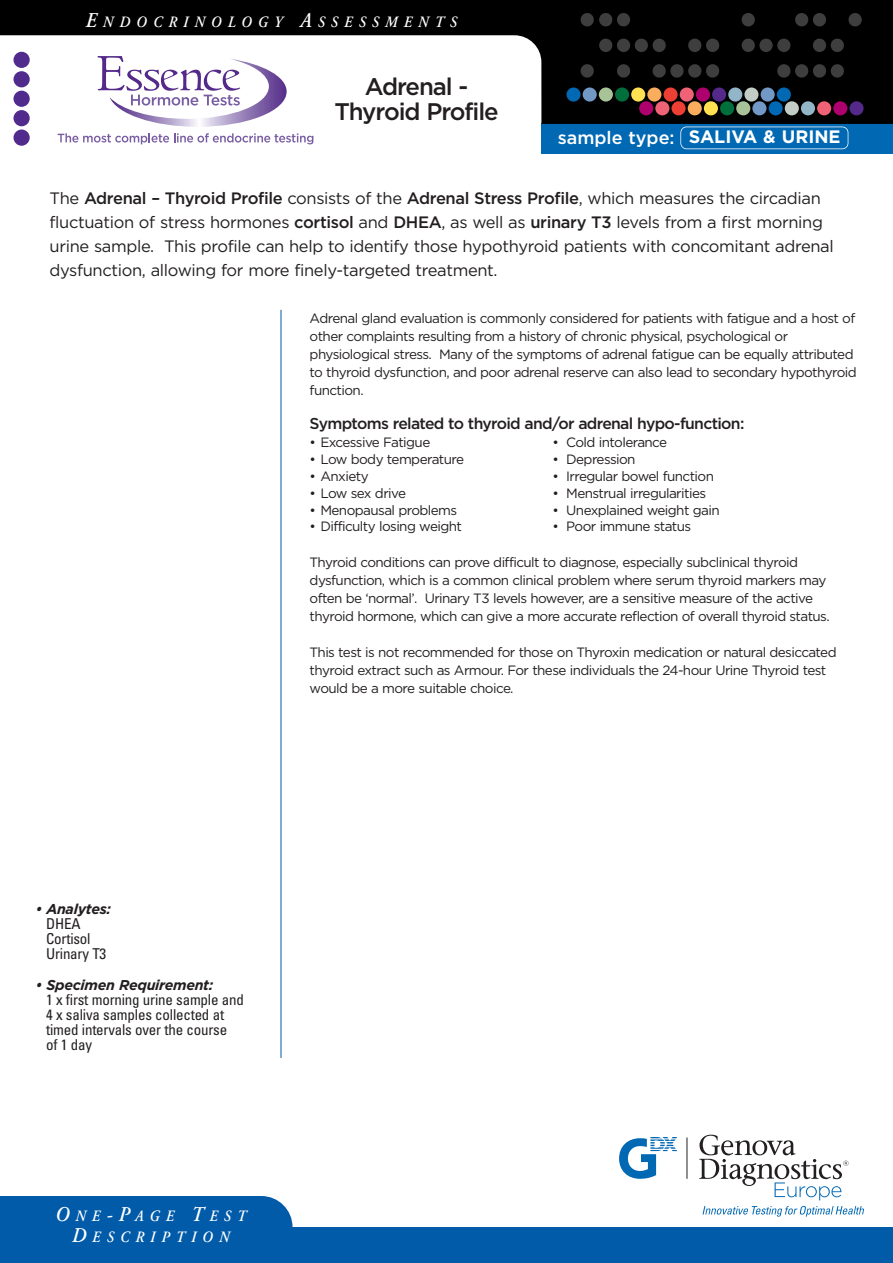
<style>
.page{position:relative;width:893px;height:1263px;background:#fff}
.page>*{position:absolute;margin:0;border:0;box-sizing:border-box;transform-origin:0 0}
.t1{font:500 24px/25.5px "Gotham";letter-spacing:-.045em;color:#231f20;text-align:center}
.t2{font:700 18px "Gotham";color:#fff}
.t3{font:500 18px "Gotham";color:#fff}
.t4{font:16.5px/24px "Gotham";letter-spacing:-.02em;color:#231f20}
.t5{font:500 15.75px "Gotham";letter-spacing:-.045em;color:#231f20}
.t6{font:italic 600 15.75px/21px "Adobe Garamond";letter-spacing:.435em;color:#fff;text-align:center;scale:.9 1}
.t7{font:condensed 15px/15px "Univers";letter-spacing:-.015em;color:#231f20}
.t8{font:italic 700 14.25px "Gotham";letter-spacing:-.02em;color:#231f20}
.t9{font:13.5px/18px "Gotham";letter-spacing:-.045em;color:#231f20}
.s1{font-size:21px}
.s2{font-weight:500}
</style>
<div class="page">
<div style="left:541px;top:123px;width:352px;height:30px;background:#0168b3"></div>
<svg style="left:0;top:0;width:893px;height:124px;fill:#000"></svg>
<div style="left:230px;top:1196px;width:62px;height:62px;background:#015ba9;border-radius:50%"></div>
<hr style="left:687px;top:1137px;width:1px;height:42px;background:#231f20">
<svg style="left:619px;top:1137px;width:58px;height:42px"></svg>
<svg style="left:699px;top:1135px;width:150px;height:65px"></svg>
<svg style="left:703px;top:1206px;width:161px;height:11px"></svg>
<img style="left:581px;top:14px;width:280px;height:64px">
<div style="left:0;top:1227px;width:893px;height:36px;background:#015ba9"></div>
<div style="left:566px;top:87px;width:15px;height:15px;background:#0168b3;border-radius:50%"></div>
<div style="left:583px;top:87px;width:14px;height:15px;background:#7299c6;border-radius:50%"></div>
<div style="left:599px;top:87px;width:14px;height:15px;background:#a9c399;border-radius:50%"></div>
<div style="left:615px;top:87px;width:14px;height:15px;background:#006f3c;border-radius:50%"></div>
<div style="left:631px;top:87px;width:14px;height:15px;background:#ffe152;border-radius:50%"></div>
<div style="left:647px;top:87px;width:14px;height:15px;background:#faae5d;border-radius:50%"></div>
<div style="left:663px;top:87px;width:15px;height:15px;background:#ee3f34;border-radius:50%"></div>
<div style="left:680px;top:87px;width:14px;height:15px;background:#f06377;border-radius:50%"></div>
<div style="left:696px;top:87px;width:14px;height:15px;background:#af016e;border-radius:50%"></div>
<div style="left:712px;top:87px;width:14px;height:15px;background:#542989;border-radius:50%"></div>
<div style="left:728px;top:87px;width:14px;height:15px;background:#92b6c7;border-radius:50%"></div>
<div style="left:744px;top:87px;width:14px;height:15px;background:#c2cdc5;border-radius:50%"></div>
<div style="left:761px;top:87px;width:14px;height:15px;background:#7299c6;border-radius:50%"></div>
<div style="left:777px;top:87px;width:14px;height:15px;background:#0168b3;border-radius:50%"></div>
<div style="left:639px;top:101px;width:14px;height:14px;background:#af016e;border-radius:50%"></div>
<div style="left:655px;top:101px;width:14px;height:14px;background:#f06377;border-radius:50%"></div>
<div style="left:671px;top:101px;width:15px;height:14px;background:#ee3f34;border-radius:50%"></div>
<div style="left:688px;top:101px;width:14px;height:14px;background:#faae5d;border-radius:50%"></div>
<div style="left:704px;top:101px;width:14px;height:14px;background:#ffe152;border-radius:50%"></div>
<div style="left:720px;top:101px;width:14px;height:14px;background:#006f3c;border-radius:50%"></div>
<div style="left:736px;top:101px;width:14px;height:14px;background:#a9c399;border-radius:50%"></div>
<div style="left:752px;top:101px;width:14px;height:14px;background:#7299c6;border-radius:50%"></div>
<div style="left:769px;top:101px;width:14px;height:14px;background:#0168b3;border-radius:50%"></div>
<div style="left:785px;top:101px;width:14px;height:14px;background:#c2cdc5;border-radius:50%"></div>
<div style="left:801px;top:101px;width:14px;height:14px;background:#92b6c7;border-radius:50%"></div>
<div style="left:817px;top:101px;width:14px;height:14px;background:#f06377;border-radius:50%"></div>
<div style="left:833px;top:101px;width:14px;height:14px;background:#af016e;border-radius:50%"></div>
<div style="left:849px;top:101px;width:15px;height:14px;background:#542989;border-radius:50%"></div>
<hr style="left:281px;top:310px;width:1px;height:748px;background:#015ba9">
<div style="left:0;top:1196px;width:261px;height:32px;background:#015ba9"></div>
<div style="left:14px;top:52px;width:16px;height:16px;background:#502b8d;border-radius:50%"></div>
<div style="left:14px;top:71px;width:16px;height:16px;background:#502b8d;border-radius:50%"></div>
<div style="left:14px;top:91px;width:16px;height:16px;background:#502b8d;border-radius:50%"></div>
<div style="left:14px;top:110px;width:16px;height:16px;background:#502b8d;border-radius:50%"></div>
<div style="left:14px;top:130px;width:16px;height:16px;background:#502b8d;border-radius:50%"></div>
<div style="left:680px;top:127px;width:168px;height:22px;border:2px solid #fff;border-radius:6px"></div>
<div style="left:56px;top:54px;width:456px;height:93px;background:#fff"></div>
<div style="left:50px;top:56px;width:271px;height:88px;background:#fff"></div>
<svg style="left:97px;top:56px;width:190px;height:71px"></svg>
<svg style="left:58px;top:133px;width:255px;height:11px"></svg>
<p class="t6" style="left:85px;top:13px;width:414px"><span class="s1">E</span>NDOCRINOLOGY <span class="s1">A</span>SSESSMENTS</p>
<h1 class="t1" style="left:334px;top:74px;width:166px">Adrenal -<br>Thyroid Profile</h1>
<h2 class="t3" style="left:558px;top:127px;width:118px">sample type:</h2>
<h2 class="t2" style="left:689px;top:126px;width:153px">SALIVA &amp; URINE</h2>
<p class="t4" style="left:50px;top:186px;width:786px">The <span class="s2">Adrenal – Thyroid Profile</span> consists of the <span class="s2">Adrenal Stress Profile</span>, which measures the circadian fluctuation of stress hormones <span class="s2">cortisol</span> and <span class="s2">DHEA</span>, as well as <span class="s2">urinary T3</span> levels from a first morning urine sample. This profile can help to identify those hypothyroid patients with concomitant adrenal dysfunction, allowing for more finely-targeted treatment.</p>
<p class="t9" style="left:310px;top:309px;width:549px">Adrenal gland evaluation is commonly considered for patients with fatigue and a host of other complaints resulting from a history of chronic physical, psychological or physiological stress. Many of the symptoms of adrenal fatigue can be equally attributed to thyroid dysfunction, and poor adrenal reserve can also lead to secondary hypothyroid function.</p>
<p class="t5" style="left:310px;top:415px;width:436px">Symptoms related to thyroid and/or adrenal hypo-function:</p>
<p class="t9" style="left:310px;top:434px;width:122px">• Excessive Fatigue</p>
<p class="t9" style="left:553px;top:434px;width:116px">• Cold intolerance</p>
<p class="t9" style="left:310px;top:450px;width:156px">• Low body temperature</p>
<p class="t9" style="left:553px;top:450px;width:84px">• Depression</p>
<p class="t9" style="left:310px;top:467px;width:61px">• Anxiety</p>
<p class="t9" style="left:553px;top:467px;width:163px">• Irregular bowel function</p>
<p class="t9" style="left:310px;top:484px;width:98px">• Low sex drive</p>
<p class="t9" style="left:553px;top:484px;width:155px">• Menstrual irregularities</p>
<p class="t9" style="left:310px;top:501px;width:149px">• Menopausal problems</p>
<p class="t9" style="left:553px;top:501px;width:169px">• Unexplained weight gain</p>
<p class="t9" style="left:310px;top:518px;width:154px">• Difficulty losing weight</p>
<p class="t9" style="left:553px;top:518px;width:140px">• Poor immune status</p>
<p class="t9" style="left:310px;top:554px;width:522px">Thyroid conditions can prove difficult to diagnose, especially subclinical thyroid dysfunction, which is a common clinical problem where serum thyroid markers may often be ‘normal’. Urinary T3 levels however, are a sensitive measure of the active thyroid hormone, which can give a more accurate reflection of overall thyroid status.</p>
<p class="t9" style="left:310px;top:644px;width:529px">This test is not recommended for those on Thyroxin medication or natural desiccated thyroid extract such as Armour. For these individuals the 24-hour Urine Thyroid test would be a more suitable choice.</p>
<p class="t8" style="left:35px;top:900px;width:77px">• Analytes:</p>
<p class="t7" style="left:46px;top:917px;width:62px">DHEA<br>Cortisol<br>Urinary T3</p>
<p class="t8" style="left:35px;top:976px;width:180px">• Specimen Requirement:</p>
<p class="t7" style="left:46px;top:993px;width:199px">1 x first morning urine sample and<br>4 x saliva samples collected at timed intervals over the course<br>of 1 day</p>
<p class="t6" style="left:54px;top:1207px;width:214px"><span class="s1">O</span>NE<span class="s1">-P</span>AGE <span class="s1">T</span>EST<br><span class="s1">D</span>ESCRIPTION</p>
</div>
